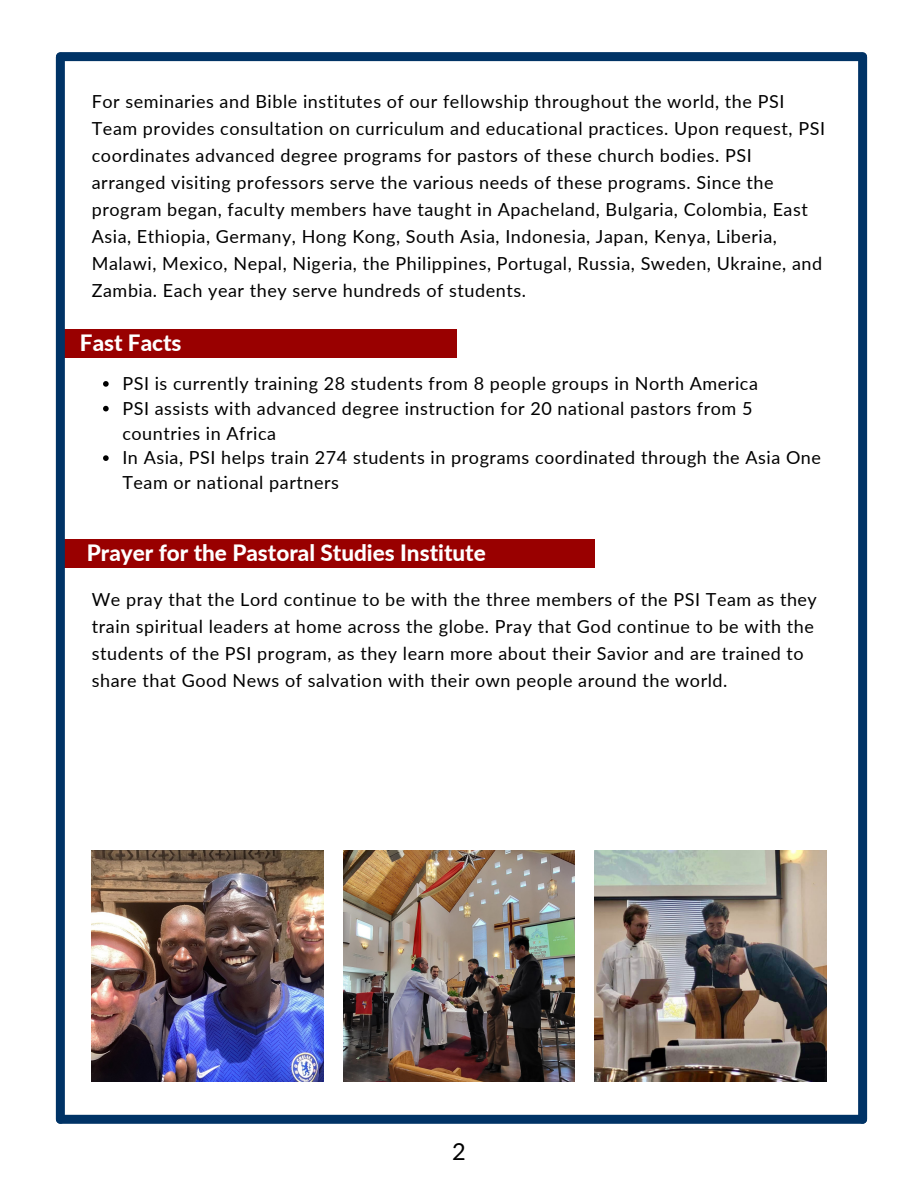
<style>
.page{position:relative;width:918px;height:1188px;background:#fff}
.page>*{position:absolute;margin:0;border:0;box-sizing:border-box;transform-origin:0 0}
.t1{font:23.55px "Lato";color:#000}
.t2{font:800 22.5px "Lato";color:#fff}
.t3{font:18px/27px "Lato";letter-spacing:.03em;color:#000}
</style>
<div class="page">
<div style="left:60px;top:52px;width:803px;height:9px;background:#036"></div>
<div style="left:858px;top:57px;width:9px;height:1062px;background:#036"></div>
<div style="left:60px;top:329px;width:396px;height:29px;background:#900"></div>
<div style="left:60px;top:539px;width:534px;height:28px;background:#900"></div>
<div style="left:56px;top:57px;width:9px;height:1062px;background:#036"></div>
<div style="left:60px;top:1115px;width:803px;height:9px;background:#036"></div>
<img style="left:92px;top:850px;width:231px;height:232px">
<svg style="left:103px;top:381px;width:6px;height:6px"></svg>
<svg style="left:103px;top:406px;width:6px;height:5px"></svg>
<svg style="left:103px;top:455px;width:6px;height:6px"></svg>
<img style="left:343px;top:850px;width:232px;height:232px">
<img style="left:595px;top:850px;width:231px;height:232px">
<p class="t3" style="left:92px;top:88px;width:735px">For seminaries and Bible institutes of our fellowship throughout the world, the PSI Team provides consultation on curriculum and educational practices. Upon request, PSI coordinates advanced degree programs for pastors of these church bodies. PSI arranged visiting professors serve the various needs of these programs. Since the program began, faculty members have taught in Apacheland, Bulgaria, Colombia, East Asia, Ethiopia, Germany, Hong Kong, South Asia, Indonesia, Japan, Kenya, Liberia, Malawi, Mexico, Nepal, Nigeria, the Philippines, Portugal, Russia, Sweden, Ukraine, and Zambia. Each year they serve hundreds of students.</p>
<p class="t2" style="left:80px;top:329px;width:103px">Fast Facts</p>
<p class="t3" style="left:122px;top:370px;width:637px">PSI is currently training 28 students from 8 people groups in North America</p>
<p class="t3" style="left:122px;top:395px;width:632px;line-height:24.8px">PSI assists with advanced degree instruction for 20 national pastors from 5 countries in Africa</p>
<p class="t3" style="left:122px;top:445px;width:700px;line-height:24.8px">In Asia, PSI helps train 274 students in programs coordinated through the Asia One<br>Team or national partners</p>
<p class="t2" style="left:87px;top:539px;width:401px">Prayer for the Pastoral Studies Institute</p>
<p class="t3" style="left:92px;top:586px;width:727px">We pray that the Lord continue to be with the three members of the PSI Team as they train spiritual leaders at home across the globe. Pray that God continue to be with the students of the PSI program, as they learn more about their Savior and are trained to share that Good News of salvation with their own people around the world.</p>
<p class="t1" style="left:452px;top:1136px;width:15px">2</p>
</div>
